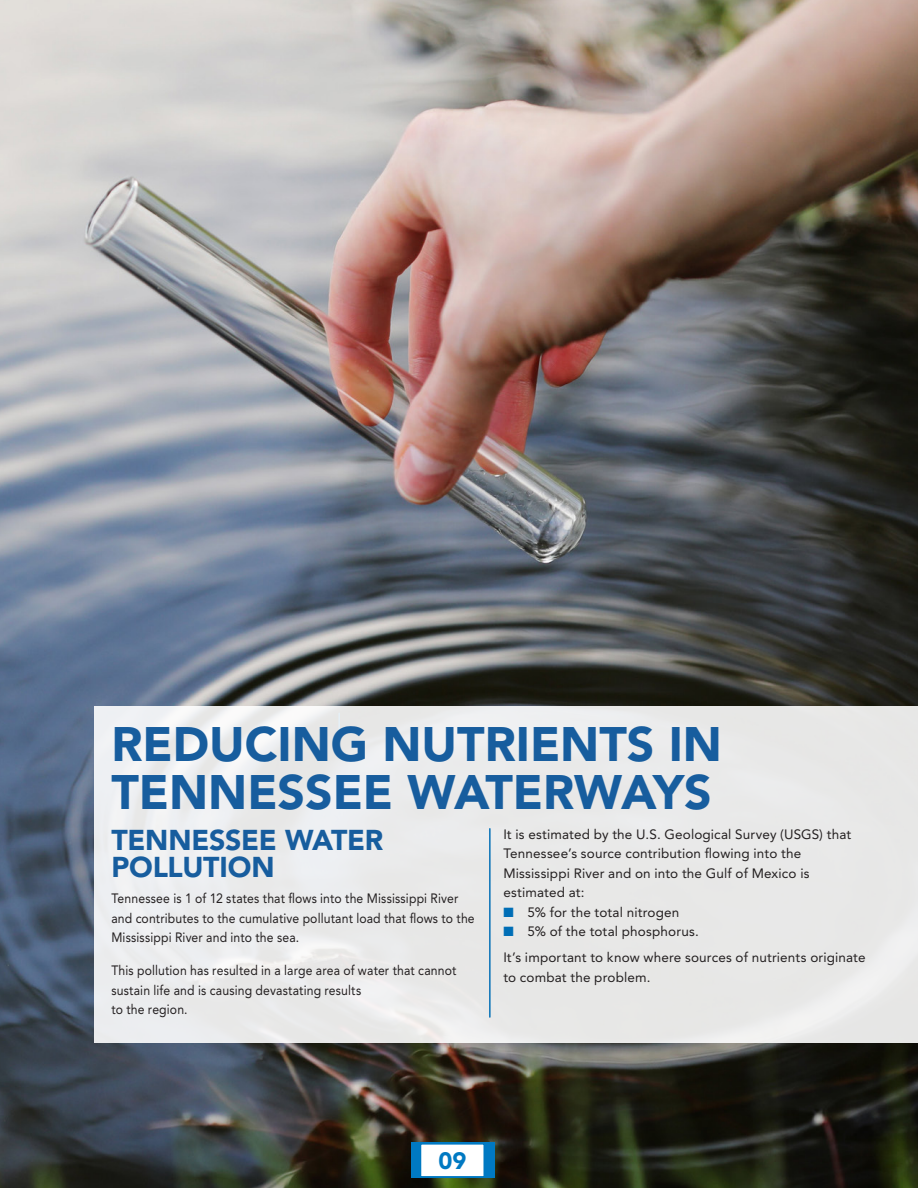
<style>
.page{position:relative;width:918px;height:1188px;background:#fff}
.page>*{position:absolute;margin:0;border:0;box-sizing:border-box;transform-origin:0 0}
.t1{font:900 48px/48px "Avenir LT Pro";color:#175d9e}
.t2{font:900 28.5px/27px "Avenir LT Pro";letter-spacing:-.01em;color:#175d9e}
.t3{font:900 23.55px "Avenir LT Pro";color:#0079c2}
.t4{font:13.5px/19.5px "Avenir LT Pro";letter-spacing:.01em;color:#231f20}
.t5{font:13.5px/19.5px "Avenir LT Pro";letter-spacing:.01em;color:#231f20;scale:.91 1}
.s1{color:#006eb6}
</style>
<div class="page">
<img style="left:0;top:0;width:918px;height:1188px">
<div style="left:94px;top:706px;width:824px;height:337px;background:#e9e9e9"></div>
<hr style="left:489px;top:828px;width:1px;height:189px;background:#006eb6">
<div style="left:411px;top:1143px;width:83px;height:35px;background:#0079c2"></div>
<div style="left:420px;top:1144px;width:64px;height:33px;background:#fff"></div>
<div style="left:419px;top:1143px;width:66px;height:35px;border:2px solid #0079c2"></div>
<h1 class="t1" style="left:111px;top:720px;width:612px">REDUCING NUTRIENTS IN<br>TENNESSEE WATERWAYS</h1>
<h2 class="t2" style="left:111px;top:827px;width:274px">TENNESSEE WATER<br>POLLUTION</h2>
<p class="t5" style="left:111px;top:889px;width:401px">Tennessee is 1 of 12 states that flows into the Mississippi River and contributes to the cumulative pollutant load that flows to the<br>Mississippi River and into the sea.</p>
<p class="t5" style="left:111px;top:961px;width:381px">This pollution has resulted in a large area of water that cannot sustain life and is causing devastating results<br>to the region.</p>
<p class="t4" style="left:503px;top:824px;width:349px">It is estimated by the U.S. Geological Survey (USGS) that Tennessee’s source contribution flowing into the Mississippi River and on into the Gulf of Mexico is estimated at:</p>
<p class="t4" style="left:503px;top:902px;width:178px"><span class="s1">■</span> 5% for the total nitrogen</p>
<p class="t4" style="left:503px;top:918px;width:364px;line-height:26.2px"><span class="s1">■</span> 5% of the total phosphorus.<br>It’s important to know where sources of nutrients originate</p>
<p class="t4" style="left:503px;top:967px;width:149px">to combat the problem.</p>
<h3 class="t3" style="left:438px;top:1147px;width:29px">09</h3>
</div>
